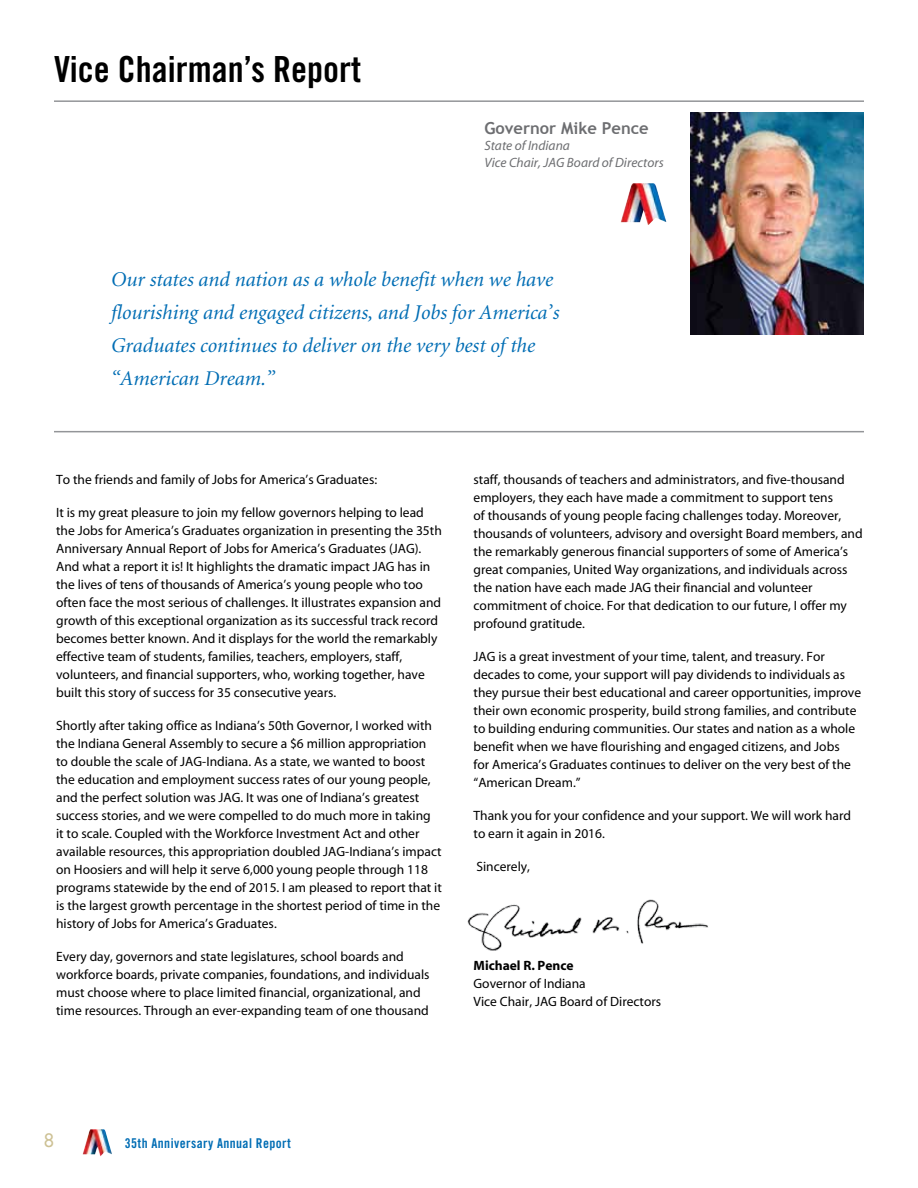
<style>
.page{position:relative;width:918px;height:1188px;background:#fff}
.page>*{position:absolute;margin:0;border:0;box-sizing:border-box;transform-origin:0 0}
.t1{font:36px "Trade Gothic Bold Cond Twenty";color:#000}
.t2{font:italic 21px/33px "Minion";color:#006db4}
.t3{font:18px "Futura";color:#cdc194}
.t4{font:700 16.5px "Trebuchet MS";color:#6d6e71}
.t5{font:13.5px/18px "Myriad";color:#000}
.t6{font:italic 13.5px/16.5px "Myriad";color:#6d6e71}
.t7{font:13.5px "Trade Gothic Bold Cond Twenty";letter-spacing:.03em;color:#006db4}
.t8{font:700 13.5px "Myriad";color:#000}
</style>
<div class="page">
<img style="left:84px;top:1129px;width:10px;height:22px">
<img style="left:467px;top:899px;width:241px;height:52px">
<hr style="left:54px;top:100px;width:810px;height:2px;background:#939598">
<hr style="left:54px;top:431px;width:810px;height:1px;background:#939598">
<img style="left:690px;top:113px;width:174px;height:221px">
<img style="left:622px;top:183px;width:16px;height:34px">
<h1 class="t1" style="left:54px;top:47px;width:309px">Vice Chairman’s Report</h1>
<p class="t4" style="left:484px;top:117px;width:166px">Governor Mike Pence</p>
<p class="t6" style="left:484px;top:138px;width:181px">State of Indiana<br>Vice Chair, JAG Board of Directors</p>
<h2 class="t2" style="left:111px;top:263px;width:450px">Our states and nation as a whole benefit when we have flourishing and engaged citizens, and Jobs for America’s Graduates continues to deliver on the very best of the “American Dream.”</h2>
<p class="t5" style="left:56px;top:471px;width:323px">To the friends and family of Jobs for America’s Graduates:</p>
<p class="t5" style="left:56px;top:504px;width:387px">It is my great pleasure to join my fellow governors helping to lead the Jobs for America’s Graduates organization in presenting the 35th Anniversary Annual Report of Jobs for America’s Graduates (JAG).<br>And what a report it is! It highlights the dramatic impact JAG has in the lives of tens of thousands of America’s young people who too often face the most serious of challenges. It illustrates expansion and growth of this exceptional organization as its successful track record becomes better known. And it displays for the world the remarkably effective team of students, families, teachers, employers, staff, volunteers, and financial supporters, who, working together, have built this story of success for 35 consecutive years.</p>
<p class="t5" style="left:56px;top:717px;width:387px">Shortly after taking office as Indiana’s 50th Governor, I worked with the Indiana General Assembly to secure a $6 million appropriation<br>to double the scale of JAG-Indiana. As a state, we wanted to boost the education and employment success rates of our young people, and the perfect solution was JAG. It was one of Indiana’s greatest success stories, and we were compelled to do much more in taking<br>it to scale. Coupled with the Workforce Investment Act and other available resources, this appropriation doubled JAG-Indiana’s impact on Hoosiers and will help it serve 6,000 young people through 118 programs statewide by the end of 2015. I am pleased to report that it is the largest growth percentage in the shortest period of time in the history of Jobs for America’s Graduates.</p>
<p class="t5" style="left:56px;top:948px;width:375px">Every day, governors and state legislatures, school boards and workforce boards, private companies, foundations, and individuals must choose where to place limited financial, organizational, and time resources. Through an ever-expanding team of one thousand</p>
<p class="t5" style="left:474px;top:471px;width:391px">staff, thousands of teachers and administrators, and five-thousand employers, they each have made a commitment to support tens<br>of thousands of young people facing challenges today. Moreover, thousands of volunteers, advisory and oversight Board members, and the remarkably generous financial supporters of some of America’s great companies, United Way organizations, and individuals across the nation have each made JAG their financial and volunteer commitment of choice. For that dedication to our future, I offer my profound gratitude.</p>
<p class="t5" style="left:474px;top:648px;width:389px">JAG is a great investment of your time, talent, and treasury. For decades to come, your support will pay dividends to individuals as they pursue their best educational and career opportunities, improve their own economic prosperity, build strong families, and contribute to building enduring communities. Our states and nation as a whole benefit when we have flourishing and engaged citizens, and Jobs<br>for America’s Graduates continues to deliver on the very best of the “American Dream.”</p>
<p class="t5" style="left:474px;top:807px;width:379px">Thank you for your confidence and your support. We will work hard to earn it again in 2016.</p>
<p class="t5" style="left:476px;top:858px;width:55px">Sincerely,</p>
<p class="t8" style="left:474px;top:959px;width:102px">Michael R. Pence</p>
<p class="t5" style="left:474px;top:975px;width:189px">Governor of Indiana<br>Vice Chair, JAG Board of Directors</p>
<h3 class="t3" style="left:44px;top:1129px;width:12px">8</h3>
<p class="t7" style="left:125px;top:1135px;width:168px">35th Anniversary Annual Report</p>
</div>
